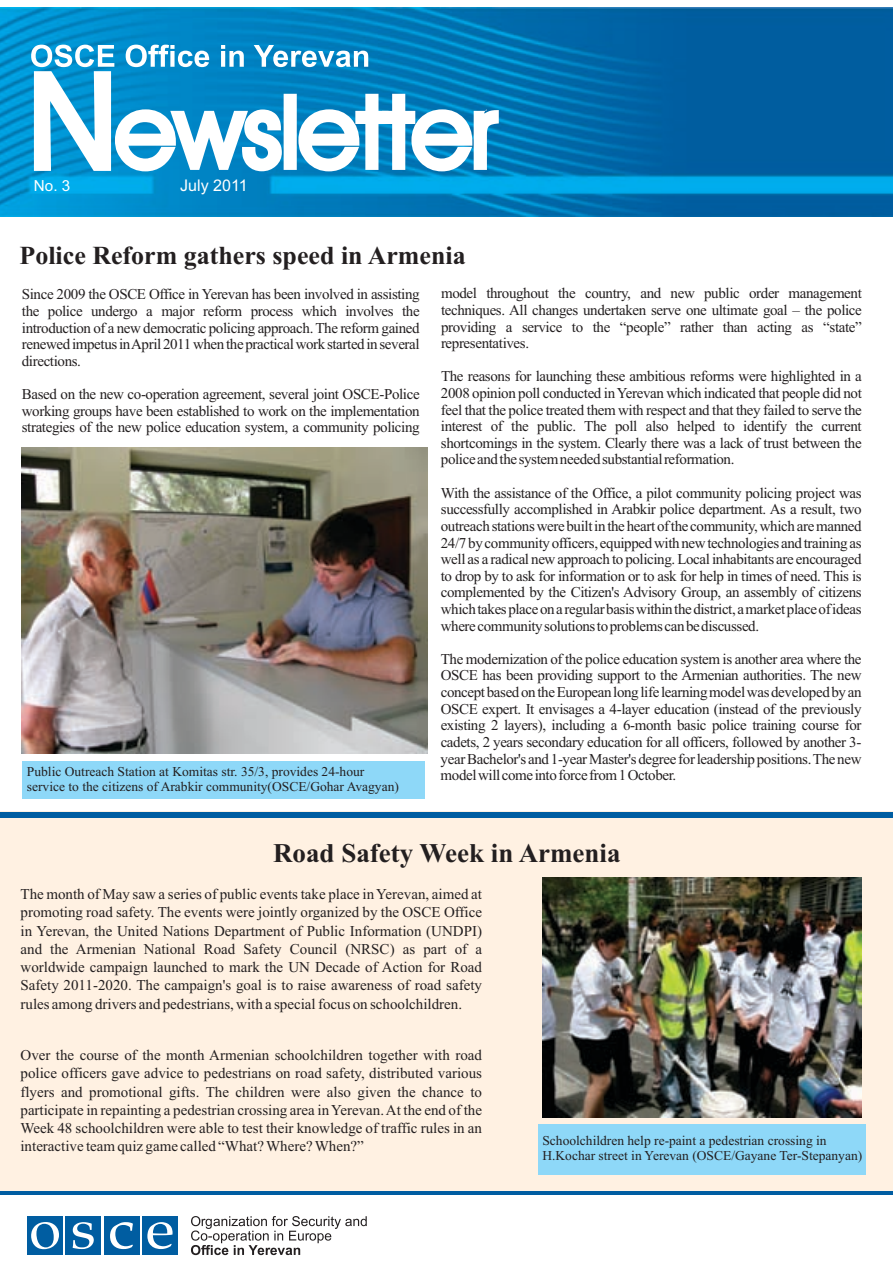
<style>
.page{position:relative;width:893px;height:1263px;background:#fff}
.page>*{position:absolute;margin:0;border:0;box-sizing:border-box;transform-origin:0 0}
.t1{font:700 27px "Times New Roman";color:#231f20}
.t2{font:700 25.95px "Times New Roman";color:#231f20}
.t3{font:16.05px "Arial";color:#fff}
.t4{font:15.3px "Arial";color:#fff}
.t5{font:15px/16.6px "Times New Roman";letter-spacing:-.025em;color:#231f20;text-align:justify}
.t6{font:13.5px/15px "Times New Roman";color:#231f20}
</style>
<div class="page">
<div style="left:0;top:812px;width:893px;height:381px;background:#fff1e2"></div>
<img style="left:0;top:8px;width:893px;height:208px">
<svg style="left:31px;top:45px;width:337px;height:22px"></svg>
<svg style="left:34px;top:71px;width:465px;height:100px"></svg>
<img style="left:22px;top:448px;width:405px;height:305px">
<img style="left:542px;top:878px;width:320px;height:239px">
<div style="left:0;top:812px;width:893px;height:5px;background:#005da1"></div>
<svg style="left:191px;top:1216px;width:176px;height:39px"></svg>
<div style="left:27px;top:1216px;width:36px;height:39px;background:#005da1"></div>
<div style="left:65px;top:1216px;width:36px;height:39px;background:#005da1"></div>
<div style="left:104px;top:1216px;width:36px;height:39px;background:#005da1"></div>
<div style="left:142px;top:1216px;width:36px;height:39px;background:#005da1"></div>
<svg style="left:147px;top:1222px;width:26px;height:27px"></svg>
<svg style="left:110px;top:1222px;width:23px;height:27px"></svg>
<svg style="left:73px;top:1222px;width:21px;height:27px"></svg>
<svg style="left:31px;top:1222px;width:28px;height:27px"></svg>
<hr style="left:0;top:1191px;width:893px;height:4px;background:#005da1">
<div style="left:22px;top:761px;width:402px;height:37px;background:#8ed8f8"></div>
<div style="left:538px;top:1124px;width:328px;height:50px;background:#8ed8f8"></div>
<p class="t4" style="left:34px;top:179px;width:38px">No. 3</p>
<p class="t3" style="left:180px;top:180px;width:69px">July 2011</p>
<h2 class="t2" style="left:20px;top:247px;width:448px">Police Reform gathers speed in Armenia</h2>
<p class="t5" style="left:441px;top:286px;width:422px">model throughout the country, and new public order management techniques. All changes undertaken serve one ultimate goal – the police providing a service to the “people” rather than acting as “state” representatives.</p>
<p class="t5" style="left:441px;top:369px;width:422px">The reasons for launching these ambitious reforms were highlighted in a 2008 opinion poll conducted in Yerevan which indicated that people did not feel that the police treated them with respect and that they failed to serve the interest of the public. The poll also helped to identify the current shortcomings in the system. Clearly there was a lack of trust between the police and the system needed substantial reformation.</p>
<p class="t5" style="left:441px;top:486px;width:422px">With the assistance of the Office, a pilot community policing project was successfully accomplished in Arabkir police department. As a result, two outreach stations were built in the heart of the community, which are manned 24/7 by community officers, equipped with new technologies and training as well as a radical new approach to policing. Local inhabitants are encouraged to drop by to ask for information or to ask for help in times of need. This is complemented by the Citizen's Advisory Group, an assembly of citizens which takes place on a regular basis within the district, a market place of ideas where community solutions to problems can be discussed.</p>
<p class="t5" style="left:441px;top:652px;width:422px">The modernization of the police education system is another area where the OSCE has been providing support to the Armenian authorities. The new concept based on the European long life learning model was developed by an OSCE expert. It envisages a 4-layer education (instead of the previously existing 2 layers), including a 6-month basic police training course for cadets, 2 years secondary education for all officers, followed by another 3- year Bachelor's and 1-year Master's degree for leadership positions. The new model will come into force from 1 October.</p>
<p class="t5" style="left:22px;top:287px;width:399px">Since 2009 the OSCE Office in Yerevan has been involved in assisting the police undergo a major reform process which involves the introduction of a new democratic policing approach. The reform gained renewed impetus in April 2011 when the practical work started in several directions.</p>
<p class="t5" style="left:22px;top:387px;width:399px">Based on the new co-operation agreement, several joint OSCE-Police working groups have been established to work on the implementation strategies of the new police education system, a community policing</p>
<p class="t6" style="left:27px;top:765px;width:374px">Public Outreach Station at Komitas str. 35/3, provides 24-hour service to the citizens of Arabkir community(OSCE/Gohar Avagyan)</p>
<h1 class="t1" style="left:273px;top:844px;width:349px">Road Safety Week in Armenia</h1>
<p class="t5" style="left:21px;top:886px;width:463px;line-height:18.1px">The month of May saw a series of public events take place in Yerevan, aimed at promoting road safety. The events were jointly organized by the OSCE Office in Yerevan, the United Nations Department of Public Information (UNDPI) and the Armenian National Road Safety Council (NRSC) as part of a worldwide campaign launched to mark the UN Decade of Action for Road Safety 2011-2020. The campaign's goal is to raise awareness of road safety rules among drivers and pedestrians, with a special focus on schoolchildren.</p>
<p class="t5" style="left:20px;top:1047px;width:463px;line-height:18.1px">Over the course of the month Armenian schoolchildren together with road police officers gave advice to pedestrians on road safety, distributed various flyers and promotional gifts. The children were also given the chance to participate in repainting a pedestrian crossing area in Yerevan. At the end of the Week 48 schoolchildren were able to test their knowledge of traffic rules in an interactive team quiz game called “What? Where? When?”</p>
<p class="t6" style="left:542px;top:1134px;width:321px">Schoolchildren help re-paint a pedestrian crossing in<br>H.Kochar street in Yerevan (OSCE/Gayane Ter-Stepanyan)</p>
</div>
